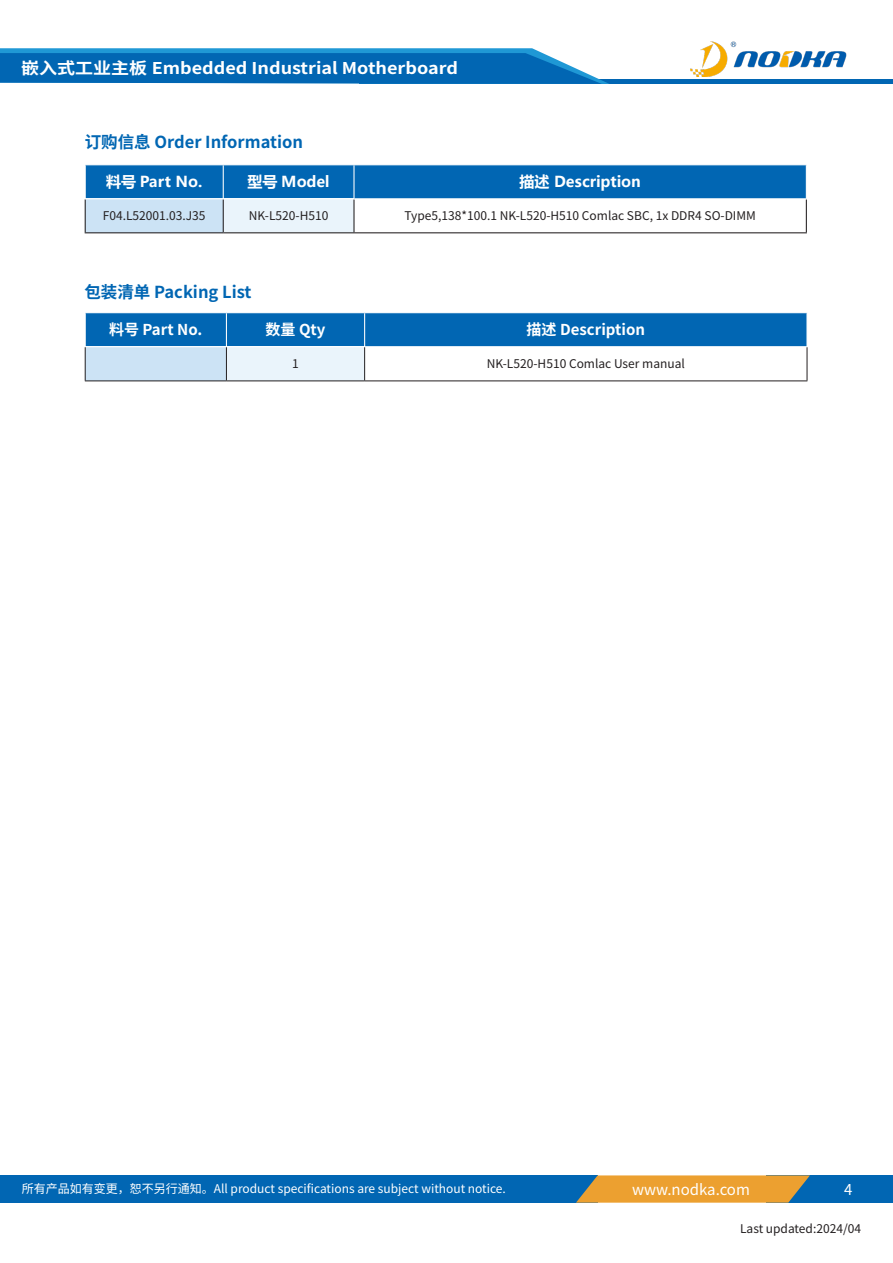
<style>
.page{position:relative;width:893px;height:1263px;background:#fff}
.page>*{position:absolute;margin:0;border:0;box-sizing:border-box;transform-origin:0 0}
.t1{font:700 16.5px "Source Han Sans SC";color:#0166b3}
.t2{font:700 16.2px "Source Han Sans SC";color:#fff;scale:1.11 1}
.t3{font:700 15px "Microsoft Ya Hei";color:#fff}
.t4{font:700 15px "Source Han Sans SC";color:#fff}
.t5{font:15px "Source Han Sans SC";color:#fff}
.t6{font:12px "Source Han Sans SC";color:#231f20}
.t7{font:12px "Source Han Sans SC";color:#fff}
</style>
<div class="page">
<div style="left:0;top:1175px;width:598px;height:28px;background:#0166b3"></div>
<div style="left:766px;top:1176px;width:127px;height:27px;background:#0166b3"></div>
<svg style="left:576px;top:1175px;width:234px;height:28px;background:#d59c40"></svg>
<div style="left:86px;top:165px;width:720px;height:33px;background:#0166b3"></div>
<div style="left:85px;top:199px;width:138px;height:34px;background:#cce3f5"></div>
<div style="left:223px;top:199px;width:131px;height:34px;background:#eaf4fb"></div>
<hr style="left:85px;top:199px;width:1px;height:33px;background:#231f20">
<hr style="left:223px;top:199px;width:1px;height:33px;background:#231f20">
<hr style="left:353px;top:199px;width:2px;height:33px;background:#231f20">
<hr style="left:806px;top:199px;width:1px;height:33px;background:#231f20">
<hr style="left:85px;top:232px;width:138px;height:1px;background:#231f20">
<hr style="left:223px;top:232px;width:131px;height:1px;background:#231f20">
<hr style="left:354px;top:232px;width:453px;height:1px;background:#231f20">
<hr style="left:223px;top:165px;width:1px;height:33px;background:#fff">
<hr style="left:353px;top:165px;width:2px;height:33px;background:#fff">
<div style="left:86px;top:313px;width:720px;height:33px;background:#0166b3"></div>
<div style="left:85px;top:347px;width:141px;height:34px;background:#cce3f5"></div>
<div style="left:226px;top:347px;width:139px;height:34px;background:#eaf4fb"></div>
<hr style="left:226px;top:313px;width:1px;height:33px;background:#fff">
<hr style="left:364px;top:313px;width:1px;height:33px;background:#fff">
<hr style="left:85px;top:347px;width:1px;height:33px;background:#231f20">
<hr style="left:226px;top:347px;width:1px;height:33px;background:#231f20">
<hr style="left:364px;top:347px;width:1px;height:33px;background:#231f20">
<hr style="left:807px;top:347px;width:1px;height:33px;background:#231f20">
<hr style="left:85px;top:380px;width:141px;height:1px;background:#231f20">
<hr style="left:226px;top:380px;width:139px;height:1px;background:#231f20">
<hr style="left:365px;top:380px;width:442px;height:1px;background:#231f20">
<img style="left:691px;top:41px;width:155px;height:36px">
<div style="left:359px;top:79px;width:534px;height:5px;background:#0166b3"></div>
<svg style="left:0;top:48px;width:609px;height:36px;background:#1a79bd"></svg>
<p class="t2" style="left:21px;top:59px;width:395px">嵌入式工业主板 Embedded Industrial Motherboard</p>
<p class="t1" style="left:85px;top:133px;width:220px">订购信息 Order Information</p>
<p class="t3" style="left:106px;top:171px;width:98px">料号 Part No.</p>
<p class="t3" style="left:248px;top:171px;width:84px">型号 Model</p>
<p class="t3" style="left:519px;top:171px;width:123px">描述 Description</p>
<p class="t6" style="left:103px;top:209px;width:104px">F04.L52001.03.J35</p>
<p class="t6" style="left:249px;top:209px;width:81px">NK-L520-H510</p>
<p class="t6" style="left:404px;top:209px;width:353px">Type5,138*100.1 NK-L520-H510 Comlac SBC, 1x DDR4 SO-DIMM</p>
<p class="t1" style="left:84px;top:282px;width:168px">包装清单 Packing List</p>
<p class="t4" style="left:109px;top:321px;width:95px">料号 Part No.</p>
<p class="t4" style="left:266px;top:321px;width:61px">数量 Qty</p>
<p class="t4" style="left:527px;top:321px;width:120px">描述 Description</p>
<p class="t6" style="left:292px;top:357px;width:8px">1</p>
<p class="t6" style="left:487px;top:357px;width:200px">NK-L520-H510 Comlac User manual</p>
<p class="t7" style="left:22px;top:1182px;width:486px">所有产品如有变更，恕不另行通知。All product specifications are subject without notice.</p>
<p class="t5" style="left:632px;top:1181px;width:119px">www.nodka.com</p>
<p class="t5" style="left:844px;top:1181px;width:10px">4</p>
<p class="t6" style="left:740px;top:1221px;width:123px">Last updated:2024/04</p>
</div>
